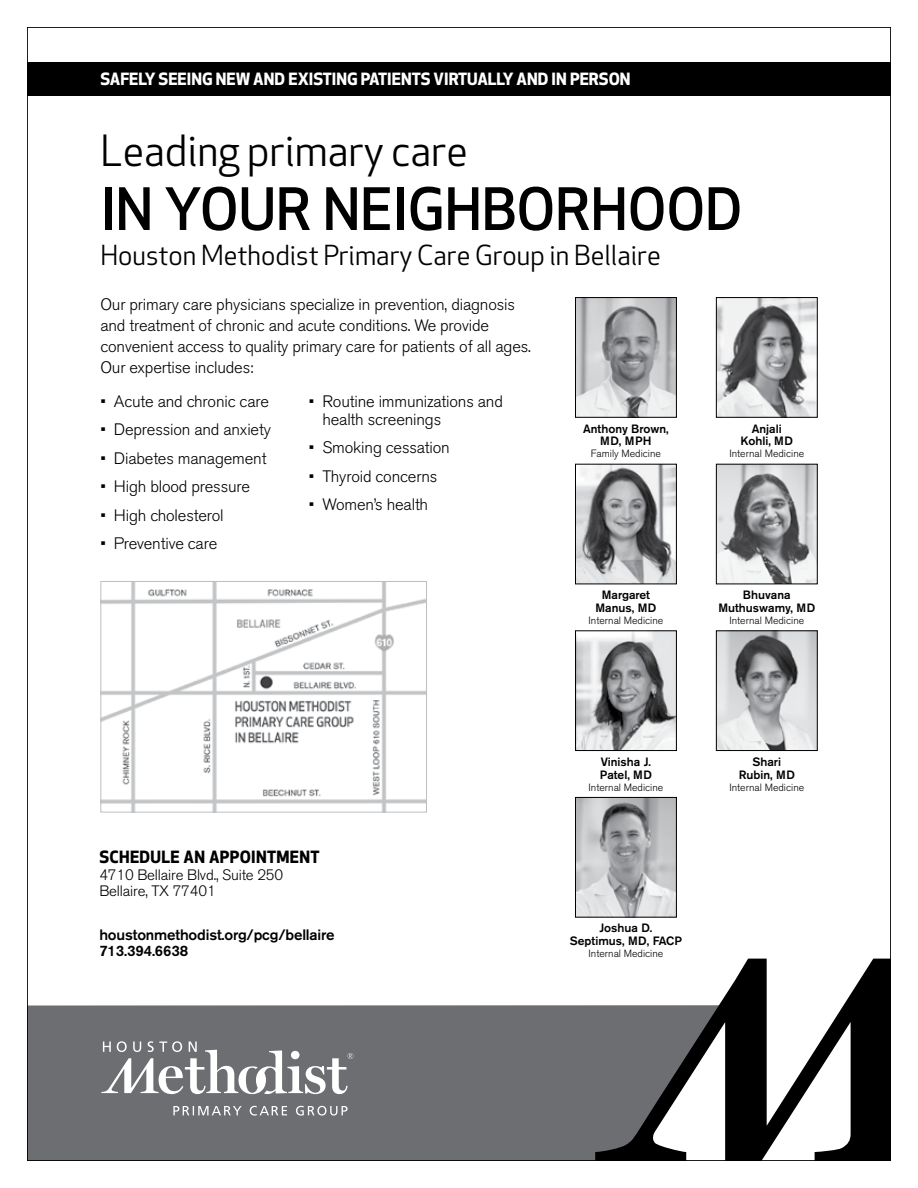
<style>
.page{position:relative;width:918px;height:1188px;background:#fff}
.page>*{position:absolute;margin:0;border:0;box-sizing:border-box;transform-origin:0 0}
.t1{font:500 57px "Apex New";color:#000}
.t2{font:42px "Apex New";color:#000}
.t3{font:27px "Apex New";color:#000}
.t4{font:300 16.5px/21px "Akzidenz Grotesk BE";letter-spacing:-.01em;color:#000}
.t5{font:700 16.5px "Apex New";color:#fff}
.t6{font:700 16.5px "Apex New";letter-spacing:.02em;color:#000}
.t7{font:500 15px/16.5px "Akzidenz Grotesk BE";letter-spacing:-.01em;color:#000}
.t8{font:300 15px/16.5px "Akzidenz Grotesk BE";letter-spacing:-.01em;color:#000}
.t9{font:500 12px/12.9px "Akzidenz Grotesk BE";color:#000;text-align:center}
.t10{font:300 10.5px "Akzidenz Grotesk BE";color:#000}
</style>
<div class="page">
<div style="left:29px;top:1005px;width:565px;height:154px;background:#6d6e71"></div>
<svg style="left:101px;top:1041px;width:252px;height:53px"></svg>
<svg style="left:173px;top:1106px;width:69px;height:9px"></svg>
<svg style="left:250px;top:1106px;width:37px;height:10px"></svg>
<svg style="left:296px;top:1106px;width:52px;height:10px"></svg>
<svg style="left:594px;top:958px;width:295px;height:201px"></svg>
<img style="left:577px;top:299px;width:98px;height:117px">
<div style="left:575px;top:297px;width:102px;height:121px;border:1px solid #000"></div>
<img style="left:577px;top:466px;width:98px;height:116px">
<div style="left:575px;top:464px;width:102px;height:120px;border:1px solid #000"></div>
<img style="left:577px;top:633px;width:98px;height:116px">
<div style="left:575px;top:631px;width:102px;height:120px;border:1px solid #000"></div>
<img style="left:577px;top:799px;width:98px;height:116px">
<div style="left:575px;top:797px;width:102px;height:120px;border:1px solid #000"></div>
<img style="left:718px;top:299px;width:98px;height:117px">
<div style="left:716px;top:297px;width:102px;height:121px;border:1px solid #000"></div>
<img style="left:718px;top:466px;width:98px;height:116px">
<div style="left:716px;top:464px;width:102px;height:120px;border:1px solid #000"></div>
<img style="left:718px;top:633px;width:98px;height:116px">
<div style="left:716px;top:631px;width:102px;height:120px;border:1px solid #000"></div>
<img style="left:102px;top:583px;width:323px;height:228px">
<div style="left:100px;top:581px;width:327px;height:232px;border:1px solid #bcbec0"></div>
<div style="left:27px;top:63px;width:864px;height:33px;background:#000"></div>
<p class="t5" style="left:100px;top:67px;width:532px">SAFELY SEEING NEW AND EXISTING PATIENTS VIRTUALLY AND IN PERSON</p>
<h2 class="t2" style="left:100px;top:124px;width:369px">Leading primary care</h2>
<h1 class="t1" style="left:100px;top:171px;width:643px">IN YOUR NEIGHBORHOOD</h1>
<h3 class="t3" style="left:100px;top:238px;width:562px">Houston Methodist Primary Care Group in Bellaire</h3>
<p class="t4" style="left:100px;top:294px;width:432px">Our primary care physicians specialize in prevention, diagnosis and treatment of chronic and acute conditions. We provide convenient access to quality primary care for patients of all ages.<br>Our expertise includes:</p>
<p class="t4" style="left:100px;top:391px;width:170px">• Acute and chronic care</p>
<p class="t4" style="left:100px;top:419px;width:172px">• Depression and anxiety</p>
<p class="t4" style="left:100px;top:448px;width:168px">• Diabetes management</p>
<p class="t4" style="left:100px;top:476px;width:151px">• High blood pressure</p>
<p class="t4" style="left:100px;top:505px;width:125px">• High cholesterol</p>
<p class="t4" style="left:100px;top:533px;width:118px">• Preventive care</p>
<p class="t4" style="left:322px;top:392px;width:182px;line-height:18px;text-indent:-13px">• Routine immunizations and health screenings</p>
<p class="t4" style="left:309px;top:437px;width:142px">• Smoking cessation</p>
<p class="t4" style="left:309px;top:466px;width:130px">• Thyroid concerns</p>
<p class="t4" style="left:309px;top:494px;width:121px">• Women’s health</p>
<p class="t9" style="left:583px;top:422px;width:87px">Anthony Brown,<br>MD, MPH</p>
<p class="t10" style="left:591px;top:448px;width:72px">Family Medicine</p>
<p class="t9" style="left:741px;top:422px;width:54px">Anjali<br>Kohli, MD</p>
<p class="t10" style="left:729px;top:448px;width:76px">Internal Medicine</p>
<p class="t9" style="left:595px;top:588px;width:62px">Margaret<br>Manus, MD</p>
<p class="t10" style="left:589px;top:615px;width:76px">Internal Medicine</p>
<p class="t9" style="left:718px;top:588px;width:98px">Bhuvana<br>Muthuswamy, MD</p>
<p class="t10" style="left:729px;top:615px;width:76px">Internal Medicine</p>
<p class="t6" style="left:99px;top:845px;width:222px">SCHEDULE AN APPOINTMENT</p>
<p class="t8" style="left:99px;top:867px;width:185px">4710 Bellaire Blvd., Suite 250<br>Bellaire, TX 77401</p>
<p class="t7" style="left:99px;top:926px;width:237px">houstonmethodist.org/pcg/bellaire<br>713.394.6638</p>
<p class="t9" style="left:600px;top:755px;width:54px;text-align:left">Vinisha J.<br>Patel, MD</p>
<p class="t10" style="left:589px;top:781px;width:76px">Internal Medicine</p>
<p class="t9" style="left:739px;top:755px;width:58px">Shari<br>Rubin, MD</p>
<p class="t10" style="left:729px;top:781px;width:76px">Internal Medicine</p>
<p class="t9" style="left:570px;top:922px;width:114px">Joshua D.<br>Septimus, MD, FACP</p>
<p class="t10" style="left:589px;top:948px;width:76px">Internal Medicine</p>
</div>
